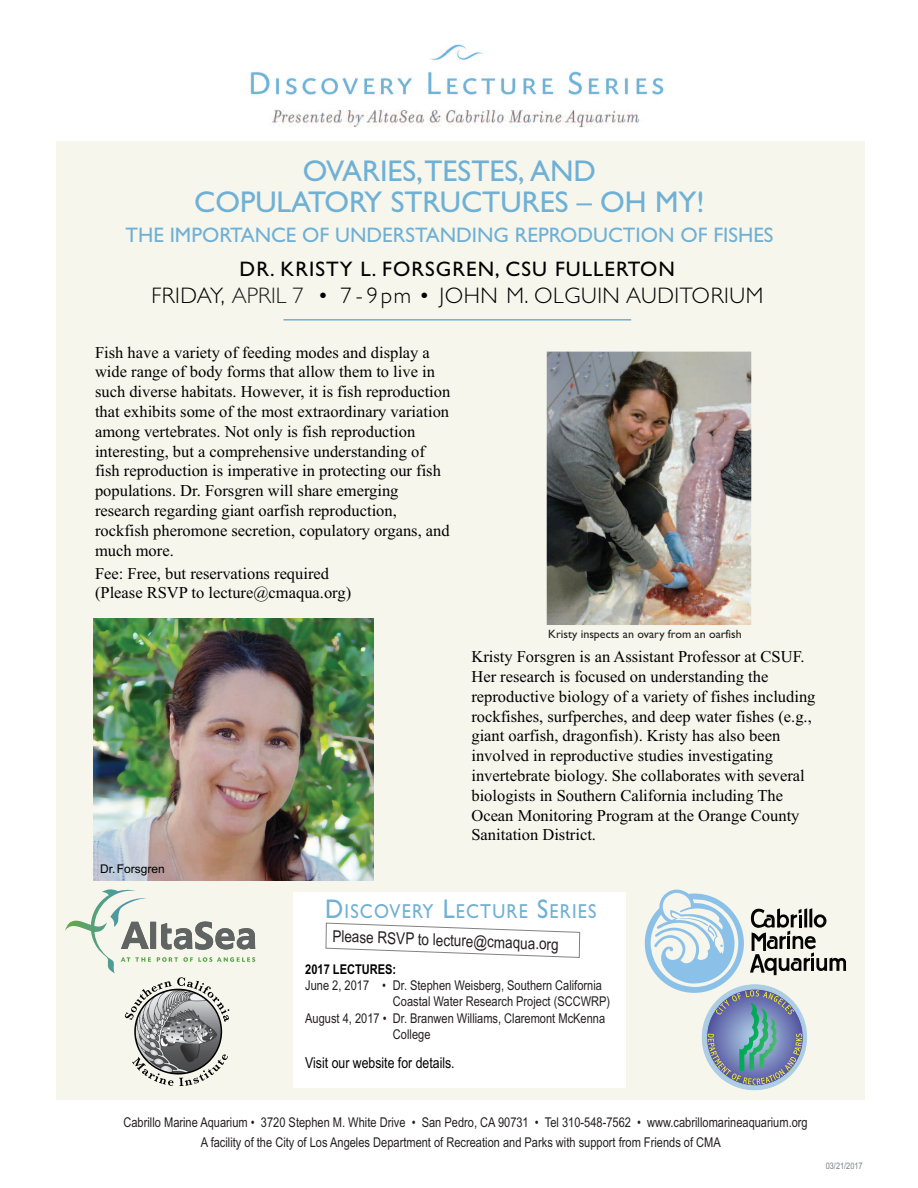
<style>
.page{position:relative;width:918px;height:1188px;background:#fff}
.page>*{position:absolute;margin:0;border:0;box-sizing:border-box;transform-origin:0 0}
.t1{font:30px/30.6px "Gill Sans";color:#6fb0d5;text-align:center}
.t2{font:300 22.5px "Gill Sans";letter-spacing:.025em;color:#000}
.t3{font:21px "Gill Sans";color:#6fb0d5}
.t4{font:21px "Gill Sans";letter-spacing:.05em;color:#000}
.t5{font:20.25px "Gill Sans";letter-spacing:.065em;color:#6fb0d5;scale:.9 1}
.t6{font:16.5px/19.8px "Times New Roman";color:#000001}
.t7{font:16.5px "Arial Narrow";color:#231f20}
.t8{font:15px "Arial Narrow";color:#000}
.t9{font:13.5px "Arial Narrow";color:#231f20}
.t10{font:700 13.5px "Arial Narrow";color:#000}
.t11{font:12px "Gill Sans";color:#231f20}
.t12{font:12px "Arial";color:#000001}
.t13{font:9px "Arial Narrow";color:#7b7d80}
.s1{color:#231f20}
.s2{font-size:27px}
</style>
<div class="page">
<div style="left:56px;top:142px;width:809px;height:958px;background:#f6f6ec"></div>
<img style="left:250px;top:44px;width:414px;height:84px">
<hr style="left:283px;top:319px;width:348px;height:2px;background:#6fb0d5">
<svg style="left:65px;top:878px;width:191px;height:209px"></svg>
<img style="left:94px;top:619px;width:279px;height:262px">
<div style="left:293px;top:892px;width:332px;height:196px;background:#fff"></div>
<svg style="left:325px;top:922px;width:255px;height:36px"></svg>
<img style="left:547px;top:352px;width:204px;height:273px">
<svg style="left:644px;top:889px;width:202px;height:201px"></svg>
<h1 class="t1" style="left:194px;top:155px;width:512px">OVARIES,TESTES, AND<br>COPULATORY STRUCTURES – OH MY!</h1>
<p class="t3" style="left:125px;top:223px;width:650px">THE IMPORTANCE OF UNDERSTANDING REPRODUCTION OF FISHES</p>
<p class="t4" style="left:240px;top:257px;width:437px">DR. KRISTY L. FORSGREN, CSU FULLERTON</p>
<h2 class="t2" style="left:151px;top:282px;width:613px">FRIDAY, <span class="s1">APRIL 7</span> • 7 - 9pm • JOHN M. OLGUIN AUDITORIUM</h2>
<p class="t6" style="left:95px;top:342px;width:357px">Fish have a variety of feeding modes and display a wide range of body forms that allow them to live in such diverse habitats. However, it is fish reproduction that exhibits some of the most extraordinary variation among vertebrates. Not only is fish reproduction interesting, but a comprehensive understanding of fish reproduction is imperative in protecting our fish populations. Dr. Forsgren will share emerging research regarding giant oarfish reproduction, rockfish pheromone secretion, copulatory organs, and much more.</p>
<p class="t6" style="left:95px;top:563px;width:258px">Fee: Free, but reservations required (Please RSVP to lecture@cmaqua.org)</p>
<p class="t12" style="left:100px;top:862px;width:66px">Dr.Forsgren</p>
<p class="t11" style="left:548px;top:627px;width:195px">Kristy inspects an ovary from an oarfish</p>
<p class="t6" style="left:471px;top:647px;width:346px">Kristy Forsgren is an Assistant Professor at CSUF.<br>Her research is focused on understanding the reproductive biology of a variety of fishes including rockfishes, surfperches, and deep water fishes (e.g., giant oarfish, dragonfish). Kristy has also been involved in reproductive studies investigating invertebrate biology. She collaborates with several biologists in Southern California including The Ocean Monitoring Program at the Orange County Sanitation District.</p>
<p class="t5" style="left:325px;top:899px;width:303px"><span class="s2">D</span>ISCOVERY <span class="s2">L</span>ECTURE <span class="s2">S</span>ERIES</p>
<p class="t7" style="left:333px;top:927px;width:228px;rotate:2deg">Please RSVP to lecture@cmaqua.org</p>
<p class="t10" style="left:305px;top:962px;width:93px">2017 LECTURES:</p>
<p class="t9" style="left:305px;top:978px;width:298px">June 2, 2017 • Dr. Stephen Weisberg, Southern California</p>
<p class="t9" style="left:393px;top:994px;width:219px">Coastal Water Research Project (SCCWRP)</p>
<p class="t9" style="left:305px;top:1010px;width:302px">August 4, 2017 • Dr. Branwen Williams, Claremont McKenna</p>
<p class="t9" style="left:393px;top:1026px;width:39px">College</p>
<p class="t8" style="left:305px;top:1054px;width:151px">Visit our website for details.</p>
<p class="t9" style="left:124px;top:1115px;width:686px">Cabrillo Marine Aquarium • 3720 Stephen M. White Drive • San Pedro, CA 90731 • Tel 310-548-7562 • www.cabrillomarineaquarium.org</p>
<p class="t9" style="left:201px;top:1134px;width:521px">A facility of the City of Los Angeles Department of Recreation and Parks with support from Friends of CMA</p>
<p class="t13" style="left:826px;top:1161px;width:38px">03/21/2017</p>
</div>
